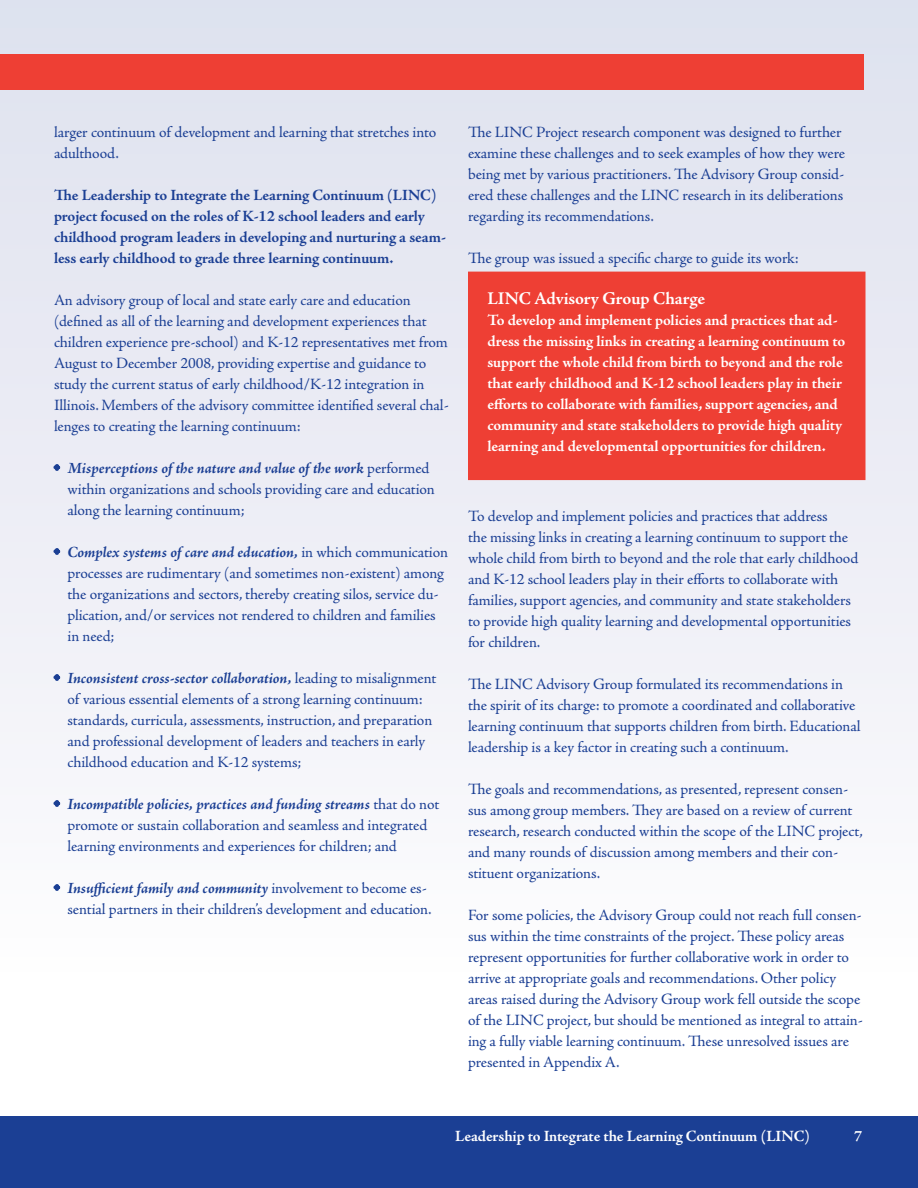
<style>
.page{position:relative;width:918px;height:1188px;background:#fff}
.page>*{position:absolute;margin:0;border:0;box-sizing:border-box;transform-origin:0 0}
.t1{font:700 18px "Adobe Jenson Pro";letter-spacing:-.005em;color:#fff}
.t2{font:15.75px/21px "Adobe Jenson Pro";letter-spacing:-.01em;color:#1b3f94}
.t3{font:700 15.75px/21px "Adobe Jenson Pro";letter-spacing:-.01em;color:#fff}
.t4{font:700 15.75px/21px "Adobe Jenson Pro";letter-spacing:-.01em;color:#1b3f94}
.s1{font-weight:700;font-style:italic}
</style>
<div class="page">
<div style="left:0;top:1116px;width:918px;height:72px;background:#1b3f94"></div>
<div style="left:0;top:0;width:918px;height:972px;background:linear-gradient(to bottom,#dde1ee,#fcfbfd)"></div>
<div style="left:0;top:54px;width:864px;height:36px;background:#ee3f34"></div>
<svg style="left:52px;top:463px;width:10px;height:29px"></svg>
<svg style="left:52px;top:547px;width:10px;height:29px"></svg>
<svg style="left:52px;top:673px;width:10px;height:29px"></svg>
<svg style="left:52px;top:799px;width:10px;height:29px"></svg>
<svg style="left:52px;top:883px;width:10px;height:29px"></svg>
<div style="left:469px;top:272px;width:396px;height:207px;background:#ee3f34"></div>
<div style="left:468px;top:272px;width:398px;height:208px;border:2px solid #ee3f34"></div>
<p class="t2" style="left:54px;top:122px;width:384px">larger continuum of development and learning that stretches into adulthood.</p>
<p class="t4" style="left:54px;top:185px;width:394px">The Leadership to Integrate the Learning Continuum (LINC) project focused on the roles of K-12 school leaders and early childhood program leaders in developing and nurturing a seam&shy;less early childhood to grade three learning continuum.</p>
<p class="t2" style="left:54px;top:290px;width:396px">An advisory group of local and state early care and education (defined as all of the learning and development experiences that children experience pre-school) and K-12 representatives met from August to December 2008, providing expertise and guidance to study the current status of early childhood/K-12 integration in Illinois. Members of the advisory committee identified several chal&shy;lenges to creating the learning continuum:</p>
<p class="t2" style="left:68px;top:458px;width:369px;text-indent:-14px"><sup>•</sup> <span class="s1">Misperceptions of the nature and value of the work</span> performed within organizations and schools providing care and education along the learning continuum;</p>
<p class="t2" style="left:68px;top:542px;width:382px;text-indent:-14px"><sup>•</sup> <span class="s1">Complex systems of care and education,</span> in which communication processes are rudimentary (and sometimes non-existent) among the organizations and sectors, thereby creating silos, service du&shy;plication, and/or services not rendered to children and families in need;</p>
<p class="t2" style="left:68px;top:668px;width:370px;text-indent:-14px"><sup>•</sup> <span class="s1">Inconsistent cross-sector collaboration,</span> leading to misalignment of various essential elements of a strong learning continuum: standards, curricula, assessments, instruction, and preparation and professional development of leaders and teachers in early childhood education and K-12 systems;</p>
<p class="t2" style="left:68px;top:794px;width:373px;text-indent:-14px"><sup>•</sup> <span class="s1">Incompatible policies, practices and funding streams</span> that do not promote or sustain collaboration and seamless and integrated learning environments and experiences for children; and</p>
<p class="t2" style="left:68px;top:878px;width:366px;text-indent:-14px"><sup>•</sup> <span class="s1">Insufficient family and community</span> involvement to become es&shy;sential partners in their children’s development and education.</p>
<p class="t2" style="left:468px;top:122px;width:379px">The LINC Project research component was designed to further examine these challenges and to seek examples of how they were being met by various practitioners. The Advisory Group consid&shy;ered these challenges and the LINC research in its deliberations regarding its recommendations.</p>
<p class="t2" style="left:468px;top:248px;width:332px">The group was issued a specific charge to guide its work:</p>
<p class="t1" style="left:488px;top:288px;width:219px">LINC Advisory Group Charge</p>
<p class="t3" style="left:488px;top:310px;width:359px">To develop and implement policies and practices that ad&shy;dress the missing links in creating a learning continuum to support the whole child from birth to beyond and the role that early childhood and K-12 school leaders play in their efforts to collaborate with families, support agencies, and community and state stakeholders to provide high quality learning and developmental opportunities for children.</p>
<p class="t2" style="left:468px;top:506px;width:392px">To develop and implement policies and practices that address<br>the missing links in creating a learning continuum to support the whole child from birth to beyond and the role that early childhood and K-12 school leaders play in their efforts to collaborate with families, support agencies, and community and state stakeholders to provide high quality learning and developmental opportunities for children.</p>
<p class="t2" style="left:468px;top:674px;width:394px">The LINC Advisory Group formulated its recommendations in the spirit of its charge: to promote a coordinated and collaborative learning continuum that supports children from birth. Educational leadership is a key factor in creating such a continuum.</p>
<p class="t2" style="left:468px;top:779px;width:396px">The goals and recommendations, as presented, represent consen&shy;sus among group members. They are based on a review of current research, research conducted within the scope of the LINC project, and many rounds of discussion among members and their con&shy;stituent organizations.</p>
<p class="t2" style="left:468px;top:905px;width:396px">For some policies, the Advisory Group could not reach full consen&shy;sus within the time constraints of the project. These policy areas represent opportunities for further collaborative work in order to arrive at appropriate goals and recommendations. Other policy areas raised during the Advisory Group work fell outside the scope of the LINC project, but should be mentioned as integral to attain&shy;ing a fully viable learning continuum. These unresolved issues are presented in Appendix A.</p>
<p class="t3" style="left:455px;top:1126px;width:356px">Leadership to Integrate the Learning Continuum (LINC)</p>
<p class="t3" style="left:854px;top:1126px;width:10px">7</p>
</div>
